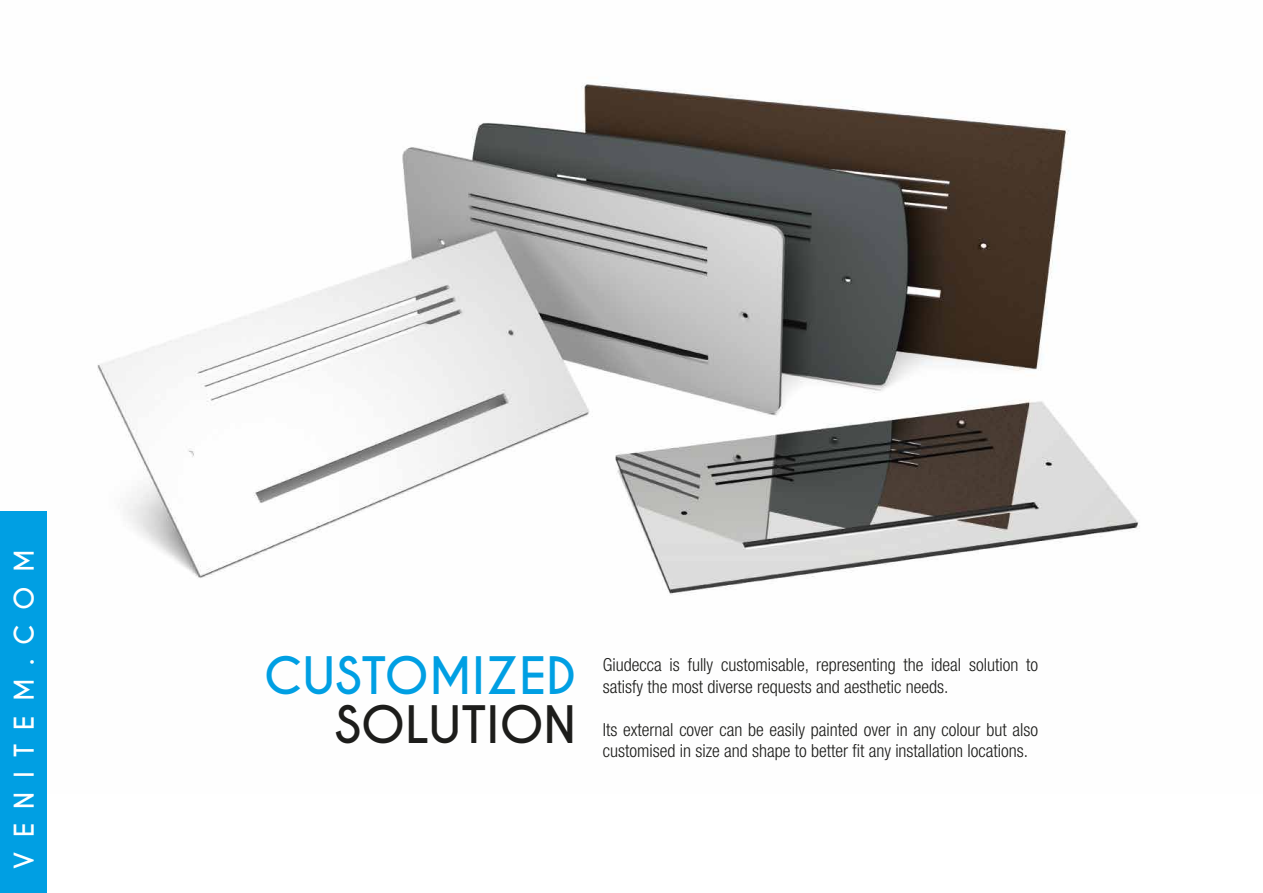
<style>
.page{position:relative;width:1263px;height:893px;background:#fff}
.page>*{position:absolute;margin:0;border:0;box-sizing:border-box;transform-origin:0 0}
.t1{font:700 48.45px "Caviar Dreams";color:#009fe3}
.t2{font:700 48.45px "Caviar Dreams";color:#1d1d1b}
.t3{font:700 25.65px "Caviar Dreams";letter-spacing:.55em;color:#fff}
.t4{font:300 condensed 18px/21.6px "Helvetica Neue LT Std";color:#1d1d1b}
</style>
<div class="page">
<img style="left:46px;top:83px;width:1094px;height:710px">
<div style="left:0;top:511px;width:46px;height:382px;background:#009fe3"></div>
<h2 class="t3" style="left:9px;top:868px;width:320px;rotate:-90deg">VENITEM.COM</h2>
<h1 class="t1" style="left:264px;top:646px;width:314px">CUSTOMIZED</h1>
<h1 class="t2" style="left:335px;top:696px;width:243px">SOLUTION</h1>
<p class="t4" style="left:603px;top:654px;width:437px">Giudecca is fully customisable, representing the ideal solution to satisfy the most diverse requests and aesthetic needs.</p>
<p class="t4" style="left:603px;top:718px;width:437px">Its external cover can be easily painted over in any colour but also customised in size and shape to better fit any installation locations.</p>
</div>
